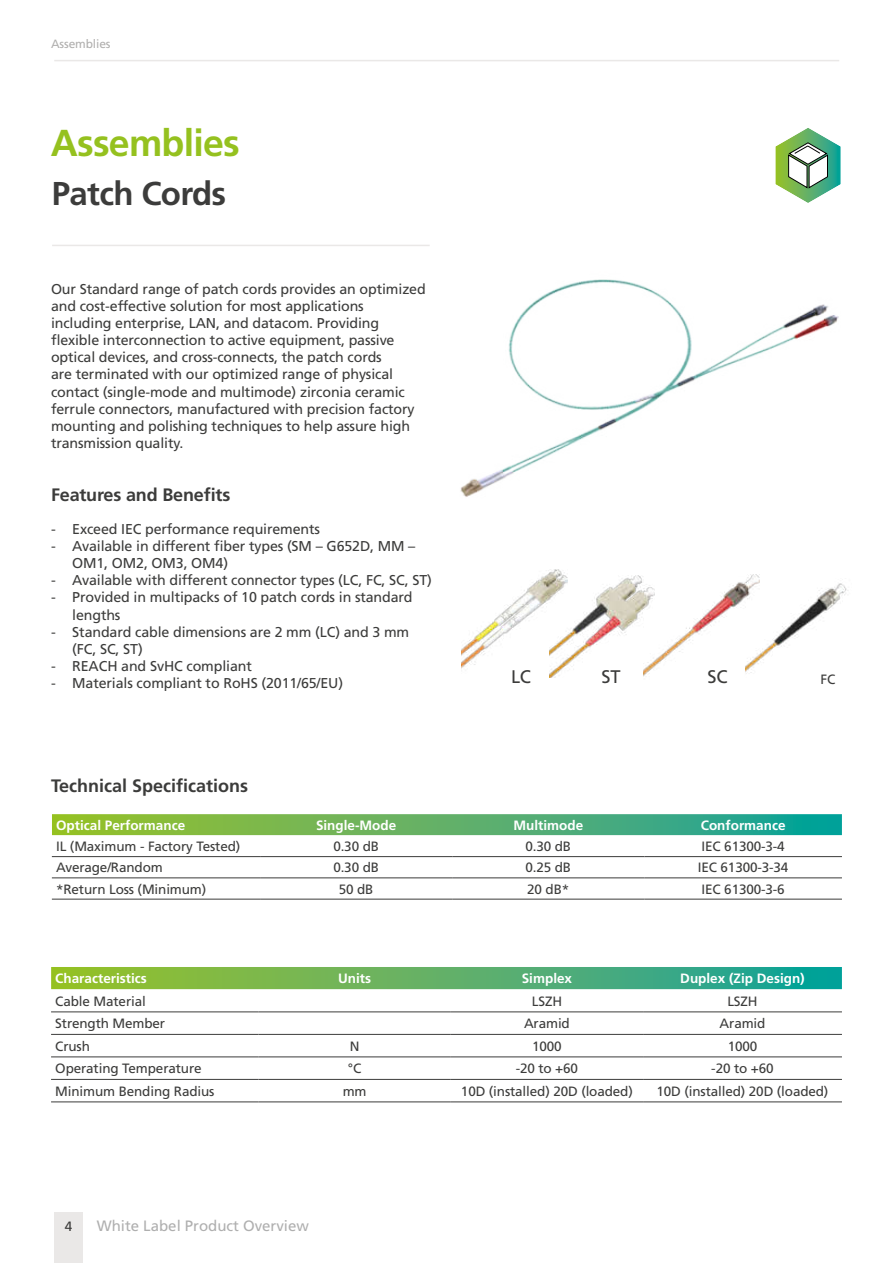
<style>
.page{position:relative;width:893px;height:1263px;background:#fff}
.page>*{position:absolute;margin:0;border:0;box-sizing:border-box;transform-origin:0 0}
.t1{font:700 37.5px "Frutiger LT Std";letter-spacing:-.02em;color:#95c11f}
.t2{font:700 33px "Frutiger LT Std";letter-spacing:-.02em;color:#3c3c3b}
.t3{font:18.3px "Frutiger LT Std";color:#3c3c3b}
.t4{font:700 18px "Frutiger LT Std";color:#3c3c3b}
.t5{font:15px "Frutiger LT Std";color:#afafaf}
.t6{font:14.25px/17.1px "Frutiger LT Std";letter-spacing:-.01em;color:#3c3c3b}
.t7{font:13.5px "Frutiger LT Std";letter-spacing:-.01em;color:#3c3c3b}
.t8{font:700 13.5px "Frutiger LT Std";color:#fff}
.t9{font:12px "Frutiger LT Std";letter-spacing:-.01em;color:#b0afae}
</style>
<div class="page">
<hr style="left:54px;top:60px;width:785px;height:1px;background:#eae8e7">
<img style="left:460px;top:279px;width:379px;height:218px">
<img style="left:461px;top:569px;width:104px;height:105px">
<img style="left:550px;top:575px;width:93px;height:102px">
<img style="left:759px;top:574px;width:89px;height:87px">
<img style="left:643px;top:574px;width:116px;height:103px">
<svg style="left:775px;top:128px;width:66px;height:75px"></svg>
<svg style="left:52px;top:814px;width:790px;height:21px;background:#5cb166"></svg>
<hr style="left:52px;top:856px;width:208px;height:1px;background:#3c3c3b">
<hr style="left:260px;top:856px;width:192px;height:1px;background:#3c3c3b">
<hr style="left:452px;top:856px;width:192px;height:1px;background:#3c3c3b">
<hr style="left:644px;top:856px;width:198px;height:1px;background:#3c3c3b">
<hr style="left:52px;top:878px;width:208px;height:1px;background:#3c3c3b">
<hr style="left:260px;top:878px;width:192px;height:1px;background:#3c3c3b">
<hr style="left:452px;top:878px;width:192px;height:1px;background:#3c3c3b">
<hr style="left:644px;top:878px;width:198px;height:1px;background:#3c3c3b">
<hr style="left:52px;top:899px;width:208px;height:1px;background:#3c3c3b">
<hr style="left:260px;top:899px;width:192px;height:1px;background:#3c3c3b">
<hr style="left:452px;top:899px;width:192px;height:1px;background:#3c3c3b">
<hr style="left:644px;top:899px;width:198px;height:1px;background:#3c3c3b">
<svg style="left:51px;top:967px;width:791px;height:22px;background:#5bb065"></svg>
<hr style="left:51px;top:1012px;width:207px;height:1px;background:#3c3c3b">
<hr style="left:258px;top:1012px;width:193px;height:1px;background:#3c3c3b">
<hr style="left:451px;top:1012px;width:192px;height:1px;background:#3c3c3b">
<hr style="left:643px;top:1012px;width:199px;height:1px;background:#3c3c3b">
<hr style="left:51px;top:1034px;width:207px;height:1px;background:#3c3c3b">
<hr style="left:258px;top:1034px;width:193px;height:1px;background:#3c3c3b">
<hr style="left:451px;top:1034px;width:192px;height:1px;background:#3c3c3b">
<hr style="left:643px;top:1034px;width:199px;height:1px;background:#3c3c3b">
<hr style="left:51px;top:1057px;width:207px;height:1px;background:#3c3c3b">
<hr style="left:258px;top:1057px;width:193px;height:1px;background:#3c3c3b">
<hr style="left:451px;top:1057px;width:192px;height:1px;background:#3c3c3b">
<hr style="left:643px;top:1057px;width:199px;height:1px;background:#3c3c3b">
<hr style="left:51px;top:1079px;width:207px;height:1px;background:#3c3c3b">
<hr style="left:258px;top:1079px;width:193px;height:1px;background:#3c3c3b">
<hr style="left:451px;top:1079px;width:192px;height:1px;background:#3c3c3b">
<hr style="left:643px;top:1079px;width:199px;height:1px;background:#3c3c3b">
<hr style="left:51px;top:1102px;width:207px;height:1px;background:#3c3c3b">
<hr style="left:258px;top:1102px;width:193px;height:1px;background:#3c3c3b">
<hr style="left:451px;top:1102px;width:192px;height:1px;background:#3c3c3b">
<hr style="left:643px;top:1102px;width:199px;height:1px;background:#3c3c3b">
<hr style="left:52px;top:245px;width:378px;height:1px;background:#eae8e7">
<div style="left:54px;top:1212px;width:29px;height:51px;background:#eae8e7"></div>
<p class="t9" style="left:51px;top:38px;width:61px">Assemblies</p>
<h1 class="t1" style="left:51px;top:127px;width:191px">Assemblies</h1>
<h2 class="t2" style="left:52px;top:180px;width:176px">Patch Cords</h2>
<p class="t6" style="left:51px;top:281px;width:376px">Our Standard range of patch cords provides an optimized and cost-effective solution for most applications including enterprise, LAN, and datacom. Providing flexible interconnection to active equipment, passive optical devices, and cross-connects, the patch cords<br>are terminated with our optimized range of physical contact (single-mode and multimode) zirconia ceramic ferrule connectors, manufactured with precision factory mounting and polishing techniques to help assure high transmission quality.</p>
<p class="t4" style="left:51px;top:487px;width:181px">Features and Benefits</p>
<p class="t6" style="left:51px;top:522px;width:271px">- Exceed IEC performance requirements</p>
<p class="t6" style="left:72px;top:539px;width:345px;text-indent:-21px">- Available in different fiber types (SM – G652D, MM –<br>OM1, OM2, OM3, OM4)</p>
<p class="t6" style="left:51px;top:573px;width:382px">- Available with different connector types (LC, FC, SC, ST)</p>
<p class="t6" style="left:72px;top:590px;width:342px;text-indent:-21px">- Provided in multipacks of 10 patch cords in standard lengths</p>
<p class="t6" style="left:72px;top:624px;width:338px;text-indent:-21px">- Standard cable dimensions are 2 mm (LC) and 3 mm (FC, SC, ST)</p>
<p class="t6" style="left:51px;top:658px;width:202px">- REACH and SvHC compliant</p>
<p class="t6" style="left:51px;top:675px;width:294px">- Materials compliant to RoHS (2011/65/EU)</p>
<p class="t4" style="left:51px;top:778px;width:199px">Technical Specifications</p>
<p class="t3" style="left:511px;top:669px;width:22px">LC</p>
<p class="t3" style="left:707px;top:669px;width:22px">SC</p>
<p class="t3" style="left:601px;top:669px;width:21px">ST</p>
<p class="t7" style="left:820px;top:673px;width:16px">FC</p>
<p class="t8" style="left:56px;top:819px;width:131px">Optical Performance</p>
<p class="t8" style="left:316px;top:819px;width:82px">Single-Mode</p>
<p class="t8" style="left:513px;top:819px;width:71px">Multimode</p>
<p class="t8" style="left:701px;top:819px;width:86px">Conformance</p>
<p class="t7" style="left:56px;top:841px;width:186px">IL (Maximum - Factory Tested)</p>
<p class="t7" style="left:333px;top:841px;width:47px">0.30 dB</p>
<p class="t7" style="left:525px;top:841px;width:47px">0.30 dB</p>
<p class="t7" style="left:702px;top:841px;width:85px">IEC 61300-3-4</p>
<p class="t7" style="left:56px;top:862px;width:108px">Average/Random</p>
<p class="t7" style="left:333px;top:862px;width:47px">0.30 dB</p>
<p class="t7" style="left:525px;top:862px;width:47px">0.25 dB</p>
<p class="t7" style="left:698px;top:862px;width:92px">IEC 61300-3-34</p>
<p class="t7" style="left:56px;top:883px;width:152px">*Return Loss (Minimum)</p>
<p class="t7" style="left:339px;top:883px;width:36px">50 dB</p>
<p class="t7" style="left:527px;top:883px;width:44px">20 dB*</p>
<p class="t7" style="left:702px;top:883px;width:85px">IEC 61300-3-6</p>
<p class="t8" style="left:55px;top:973px;width:93px">Characteristics</p>
<p class="t8" style="left:338px;top:973px;width:34px">Units</p>
<p class="t8" style="left:522px;top:973px;width:52px">Simplex</p>
<p class="t8" style="left:680px;top:973px;width:126px">Duplex (Zip Design)</p>
<p class="t7" style="left:55px;top:995px;width:92px">Cable Material</p>
<p class="t7" style="left:532px;top:995px;width:32px">LSZH</p>
<p class="t7" style="left:727px;top:995px;width:32px">LSZH</p>
<p class="t7" style="left:55px;top:1018px;width:111px">Strength Member</p>
<p class="t7" style="left:524px;top:1018px;width:47px">Aramid</p>
<p class="t7" style="left:720px;top:1018px;width:47px">Aramid</p>
<p class="t7" style="left:55px;top:1040px;width:36px">Crush</p>
<p class="t7" style="left:350px;top:1040px;width:11px">N</p>
<p class="t7" style="left:532px;top:1040px;width:31px">1000</p>
<p class="t7" style="left:728px;top:1040px;width:31px">1000</p>
<p class="t7" style="left:55px;top:1063px;width:148px">Operating Temperature</p>
<p class="t7" style="left:348px;top:1063px;width:15px">°C</p>
<p class="t7" style="left:516px;top:1063px;width:64px">-20 to +60</p>
<p class="t7" style="left:711px;top:1063px;width:64px">-20 to +60</p>
<p class="t7" style="left:55px;top:1085px;width:161px">Minimum Bending Radius</p>
<p class="t7" style="left:343px;top:1085px;width:25px">mm</p>
<p class="t7" style="left:461px;top:1085px;width:173px">10D (installed) 20D (loaded)</p>
<p class="t7" style="left:657px;top:1085px;width:173px">10D (installed) 20D (loaded)</p>
<p class="t7" style="left:65px;top:1221px;width:9px">4</p>
<p class="t5" style="left:97px;top:1220px;width:214px">White Label Product Overview</p>
</div>
